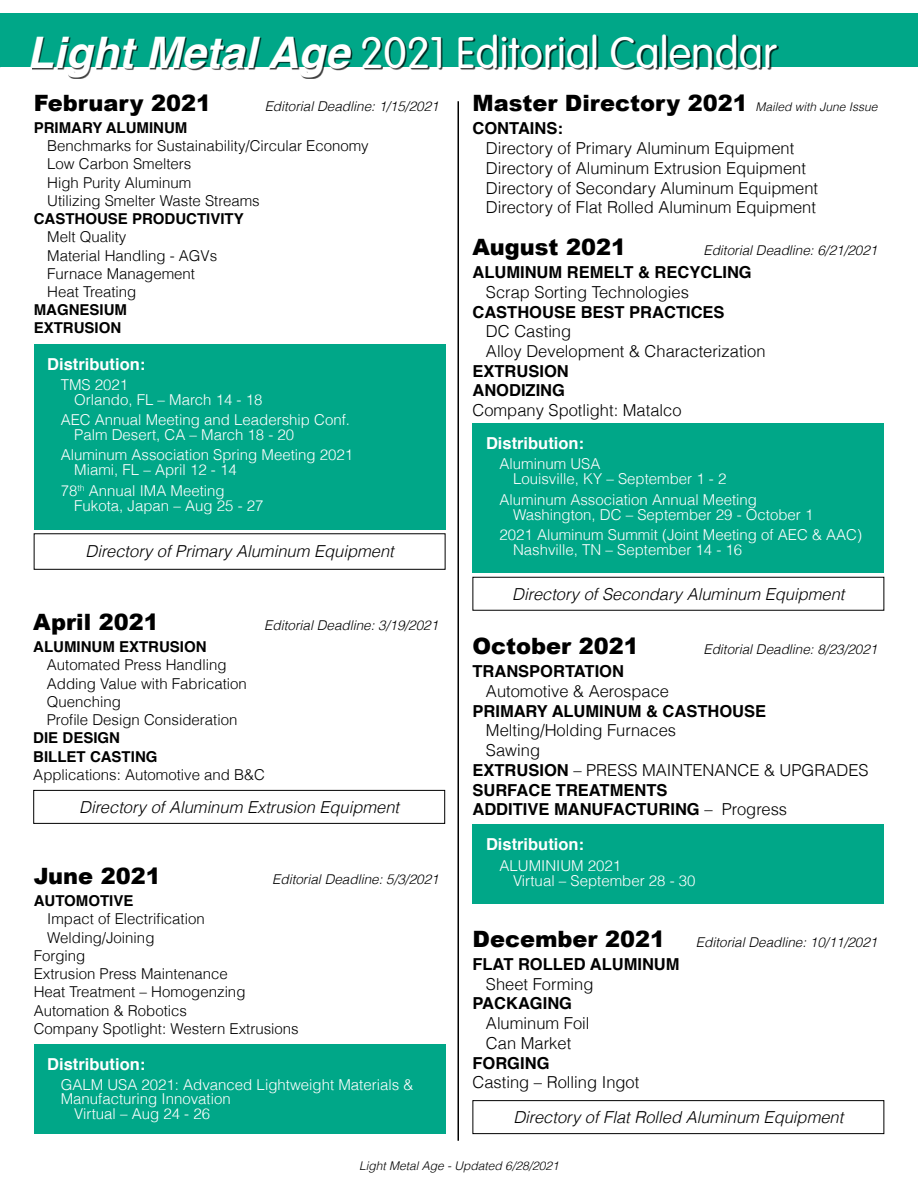
<style>
.page{position:relative;width:918px;height:1188px;background:#fff}
.page>*{position:absolute;margin:0;border:0;box-sizing:border-box;transform-origin:0 0}
.t1{font:300 43.5px "VAG Rounded Std";color:#fff}
.t2{font:900 22.5px "Arial";color:#000}
.t3{font:300 16.5px/19.8px "Helvetica";color:#000}
.t4{font:700 16.5px/19.8px "Helvetica";color:#000}
.t5{font:italic 300 16.5px "Helvetica";color:#000}
.t6{font:700 16.5px "Helvetica";color:#fff}
.t7{font:300 15px/15px "Helvetica";color:#fff}
.t8{font:300 15px/18.3px "Helvetica";color:#000}
.t9{font:700 15px/18.3px "Helvetica";color:#000}
.t10{font:italic 300 13.5px "Helvetica";color:#000}
.t11{font:italic 300 12px "Helvetica";color:#000}
.s1{font-family:"Helvetica";font-weight:700;font-style:italic}
.s2{font-family:"Helvetica";font-weight:300;font-style:italic;font-size:12px}
.s3{font-weight:700}
.s4{font-weight:300}
</style>
<div class="page">
<hr style="left:458px;top:101px;width:1px;height:1040px;background:#000">
<div style="left:472px;top:423px;width:412px;height:150px;background:#00a788"></div>
<div style="left:34px;top:1044px;width:412px;height:90px;background:#00a788"></div>
<div style="left:472px;top:1100px;width:412px;height:34px;border:1px solid #000"></div>
<div style="left:472px;top:824px;width:412px;height:79px;background:#00a788"></div>
<div style="left:33px;top:790px;width:412px;height:34px;border:1px solid #000"></div>
<div style="left:34px;top:533px;width:412px;height:37px;border:1px solid #000"></div>
<div style="left:34px;top:344px;width:412px;height:185px;background:#00a788"></div>
<div style="left:0;top:14px;width:918px;height:54px;background:#00a788"></div>
<div style="left:32px;top:35px;width:747px;height:44px;background:#000;opacity:.75"></div>
<h1 class="t1" style="left:27px;top:27px;width:751px"><span class="s1">Light Metal Age</span> 2021 Editorial Calendar</h1>
<h2 class="t2" style="left:34px;top:87px;width:179px">February 2021</h2>
<p class="t10" style="left:265px;top:96px;width:176px">Editorial Deadline: 1/15/2021</p>
<p class="t9" style="left:34px;top:119px;width:155px">PRIMARY ALUMINUM</p>
<p class="t8" style="left:47px;top:136px;width:323px">Benchmarks for Sustainability/Circular Economy<br>Low Carbon Smelters<br>High Purity Aluminum<br>Utilizing Smelter Waste Streams</p>
<p class="t9" style="left:34px;top:210px;width:212px">CASTHOUSE PRODUCTIVITY</p>
<p class="t8" style="left:47px;top:227px;width:172px">Melt Quality<br>Material Handling - AGVs<br>Furnace Management<br>Heat Treating</p>
<p class="t9" style="left:34px;top:301px;width:95px">MAGNESIUM<br>EXTRUSION</p>
<p class="t6" style="left:47px;top:350px;width:100px">Distribution:</p>
<p class="t7" style="left:74px;top:376px;width:190px;text-indent:-14px">TMS 2021<br>Orlando, FL – March 14 - 18</p>
<p class="t7" style="left:74px;top:412px;width:277px;text-indent:-14px">AEC Annual Meeting and Leadership Conf.<br>Palm Desert, CA – March 18 - 20</p>
<p class="t7" style="left:74px;top:447px;width:281px;text-indent:-14px">Aluminum Association Spring Meeting 2021<br>Miami, FL – April 12 - 14</p>
<p class="t7" style="left:74px;top:482px;width:191px;text-indent:-14px">78<sup>th</sup> Annual IMA Meeting<br>Fukota, Japan – Aug 25 - 27</p>
<p class="t5" style="left:85px;top:539px;width:310px">Directory of Primary Aluminum Equipment</p>
<h2 class="t2" style="left:33px;top:606px;width:127px">April 2021</h2>
<p class="t10" style="left:264px;top:615px;width:176px">Editorial Deadline: 3/19/2021</p>
<p class="t9" style="left:33px;top:638px;width:175px">ALUMINUM EXTRUSION</p>
<p class="t8" style="left:47px;top:655px;width:202px">Automated Press Handling<br>Adding Value with Fabrication<br>Quenching<br>Profile Design Consideration</p>
<p class="t9" style="left:33px;top:729px;width:126px">DIE DESIGN<br>BILLET CASTING</p>
<p class="t8" style="left:33px;top:765px;width:233px">Applications: Automotive and B&amp;C</p>
<h2 class="t2" style="left:472px;top:87px;width:407px">Master Directory 2021 <span class="s2">Mailed with June Issue</span></h2>
<p class="t4" style="left:472px;top:119px;width:92px">CONTAINS:</p>
<p class="t3" style="left:486px;top:138px;width:334px">Directory of Primary Aluminum Equipment Directory of Aluminum Extrusion Equipment Directory of Secondary Aluminum Equipment Directory of Flat Rolled Aluminum Equipment</p>
<h2 class="t2" style="left:472px;top:230px;width:155px">August 2021</h2>
<p class="t10" style="left:703px;top:240px;width:176px">Editorial Deadline: 6/21/2021</p>
<p class="t4" style="left:472px;top:263px;width:281px">ALUMINUM REMELT &amp; RECYCLING</p>
<p class="t3" style="left:486px;top:281px;width:204px">Scrap Sorting Technologies</p>
<p class="t4" style="left:472px;top:302px;width:254px">CASTHOUSE BEST PRACTICES</p>
<p class="t3" style="left:486px;top:321px;width:281px">DC Casting<br>Alloy Development &amp; Characterization</p>
<p class="t4" style="left:472px;top:361px;width:98px">EXTRUSION<br>ANODIZING</p>
<p class="t3" style="left:472px;top:400px;width:211px">Company Spotlight: Matalco</p>
<p class="t6" style="left:486px;top:430px;width:100px">Distribution:</p>
<p class="t7" style="left:513px;top:456px;width:215px;text-indent:-14px">Aluminum USA<br>Louisville, KY – September 1 - 2</p>
<p class="t7" style="left:513px;top:491px;width:302px;text-indent:-14px">Aluminum Association Annual Meeting<br>Washington, DC – September 29 - October 1</p>
<p class="t7" style="left:513px;top:526px;width:351px;text-indent:-14px">2021 Aluminum Summit (Joint Meeting of AEC &amp; AAC)<br>Nashville, TN – September 14 - 16</p>
<p class="t5" style="left:512px;top:581px;width:334px">Directory of Secondary Aluminum Equipment</p>
<h2 class="t2" style="left:472px;top:630px;width:168px">October 2021</h2>
<p class="t10" style="left:703px;top:639px;width:176px">Editorial Deadline: 8/23/2021</p>
<p class="t4" style="left:472px;top:662px;width:153px">TRANSPORTATION</p>
<p class="t3" style="left:486px;top:680px;width:185px">Automotive &amp; Aerospace</p>
<p class="t4" style="left:472px;top:701px;width:295px">PRIMARY ALUMINUM &amp; CASTHOUSE</p>
<p class="t3" style="left:486px;top:720px;width:192px">Melting/Holding Furnaces</p>
<p class="t3" style="left:486px;top:740px;width:56px">Sawing</p>
<p class="t3" style="left:472px;top:759px;width:398px"><span class="s3">EXTRUSION</span> – PRESS MAINTENANCE &amp; UPGRADES</p>
<p class="t4" style="left:472px;top:780px;width:196px">SURFACE TREATMENTS</p>
<p class="t5" style="left:79px;top:794px;width:321px">Directory of Aluminum Extrusion Equipment</p>
<p class="t4" style="left:472px;top:800px;width:316px">ADDITIVE MANUFACTURING <span class="s4">– Progress</span></p>
<h2 class="t2" style="left:34px;top:860px;width:128px">June 2021</h2>
<p class="t10" style="left:272px;top:869px;width:168px">Editorial Deadline: 5/3/2021</p>
<p class="t9" style="left:34px;top:892px;width:101px">AUTOMOTIVE</p>
<p class="t8" style="left:47px;top:909px;width:159px">Impact of Electrification</p>
<p class="t8" style="left:47px;top:927px;width:109px">Welding/Joining</p>
<p class="t8" style="left:34px;top:946px;width:53px">Forging</p>
<p class="t8" style="left:34px;top:964px;width:195px">Extrusion Press Maintenance</p>
<p class="t8" style="left:34px;top:982px;width:213px">Heat Treatment – Homogenzing</p>
<p class="t8" style="left:34px;top:1000px;width:155px">Automation &amp; Robotics</p>
<p class="t8" style="left:34px;top:1019px;width:267px">Company Spotlight: Western Extrusions</p>
<p class="t6" style="left:47px;top:1051px;width:100px">Distribution:</p>
<p class="t7" style="left:61px;top:1077px;width:354px;line-height:13.5px">GALM USA 2021: Advanced Lightweight Materials &amp;<br>Manufacturing Innovation</p>
<p class="t7" style="left:74px;top:1105px;width:137px">Virtual – Aug 24 - 26</p>
<p class="t6" style="left:486px;top:831px;width:100px">Distribution:</p>
<p class="t7" style="left:513px;top:857px;width:184px;text-indent:-14px">ALUMINIUM 2021<br>Virtual – September 28 - 30</p>
<h2 class="t2" style="left:472px;top:922px;width:194px">December 2021</h2>
<p class="t10" style="left:696px;top:932px;width:183px">Editorial Deadline: 10/11/2021</p>
<p class="t4" style="left:472px;top:954px;width:209px">FLAT ROLLED ALUMINUM</p>
<p class="t3" style="left:486px;top:973px;width:109px">Sheet Forming</p>
<p class="t4" style="left:472px;top:994px;width:101px">PACKAGING</p>
<p class="t3" style="left:486px;top:1013px;width:105px">Aluminum Foil<br>Can Market</p>
<p class="t4" style="left:472px;top:1053px;width:79px">FORGING</p>
<p class="t3" style="left:472px;top:1072px;width:168px">Casting – Rolling Ingot</p>
<p class="t5" style="left:513px;top:1105px;width:332px">Directory of Flat Rolled Aluminum Equipment</p>
<p class="t11" style="left:359px;top:1156px;width:201px">Light Metal Age - Updated 6/28/2021</p>
</div>
